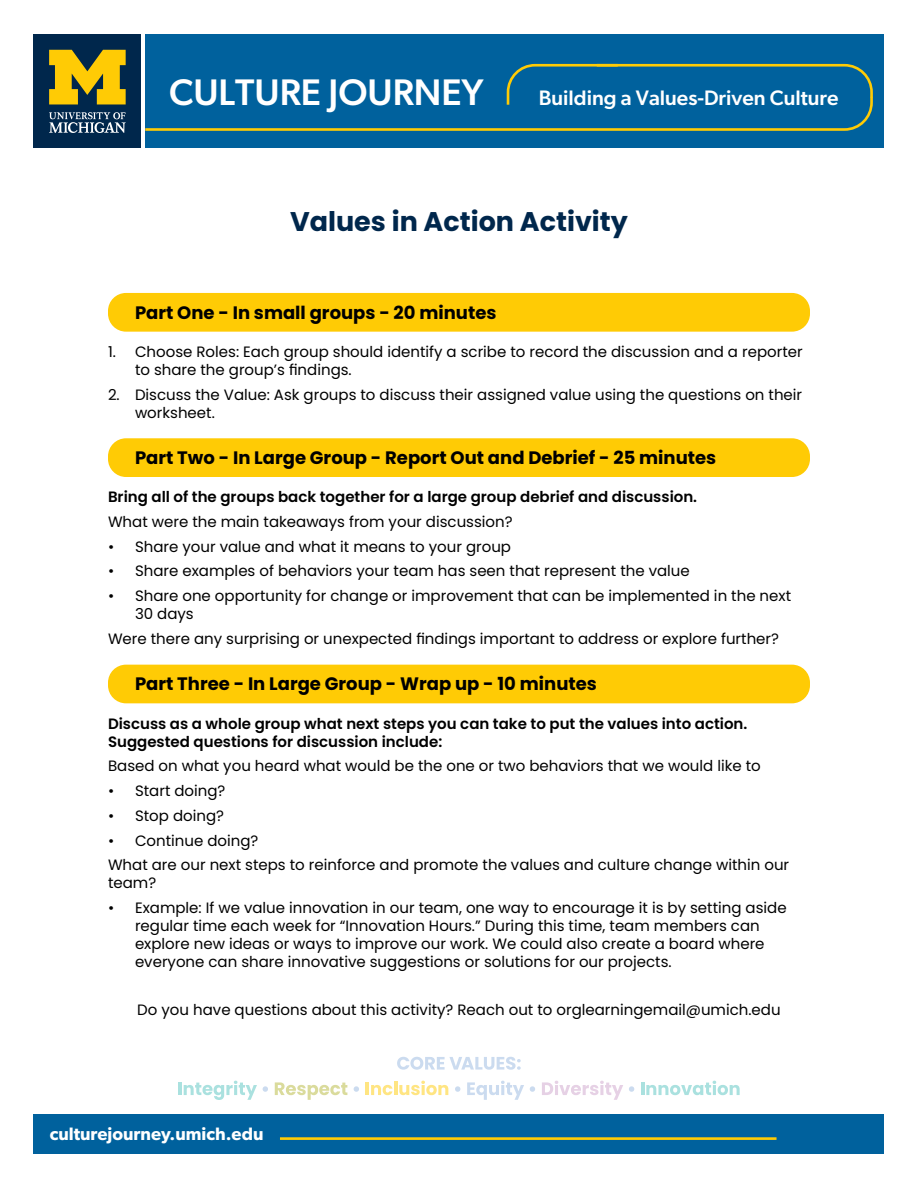
<style>
.page{position:relative;width:918px;height:1188px;background:#fff}
.page>*{position:absolute;margin:0;border:0;box-sizing:border-box;transform-origin:0 0}
.t1{font:500 37.05px "Gibson";color:#fff}
.t2{font:700 27px "Poppins";color:#00274c}
.t3{font:500 21px "Gibson";color:#fff}
.t4{font:700 18px "Poppins";color:#000}
.t5{font:600 18px "Gibson";color:#fff}
.t6{font:15px/18px "Poppins";color:#000}
.t7{font:600 15px/18px "Poppins";color:#000}
</style>
<div class="page">
<div style="left:145px;top:34px;width:739px;height:114px;background:#00619d"></div>
<div style="left:34px;top:1115px;width:850px;height:39px;background:#00619d"></div>
<div style="left:34px;top:34px;width:107px;height:114px;background:#00274c"></div>
<svg style="left:49px;top:50px;width:77px;height:54px"></svg>
<svg style="left:49px;top:112px;width:77px;height:21px"></svg>
<svg style="left:145px;top:63px;width:728px;height:68px"></svg>
<hr style="left:280px;top:1137px;width:497px;height:3px;background:#ffcb05">
<svg style="left:397px;top:1057px;width:124px;height:13px"></svg>
<svg style="left:178px;top:1081px;width:79px;height:19px"></svg>
<svg style="left:263px;top:1086px;width:5px;height:6px"></svg>
<svg style="left:275px;top:1082px;width:72px;height:18px"></svg>
<svg style="left:354px;top:1086px;width:5px;height:6px"></svg>
<svg style="left:366px;top:1081px;width:82px;height:14px"></svg>
<svg style="left:455px;top:1086px;width:5px;height:6px"></svg>
<svg style="left:467px;top:1081px;width:57px;height:19px"></svg>
<svg style="left:530px;top:1086px;width:5px;height:6px"></svg>
<svg style="left:542px;top:1081px;width:81px;height:19px"></svg>
<svg style="left:629px;top:1086px;width:5px;height:6px"></svg>
<svg style="left:641px;top:1081px;width:99px;height:14px"></svg>
<div style="left:108px;top:293px;width:702px;height:39px;background:#ffcb05;border-radius:18px"></div>
<div style="left:108px;top:438px;width:702px;height:39px;background:#ffcb05;border-radius:18px"></div>
<div style="left:108px;top:665px;width:702px;height:38px;background:#ffcb05;border-radius:18px"></div>
<h1 class="t1" style="left:169px;top:70px;width:316px">CULTURE JOURNEY</h1>
<h3 class="t3" style="left:539px;top:85px;width:301px">Building a Values-Driven Culture</h3>
<h2 class="t2" style="left:290px;top:206px;width:339px">Values in Action Activity</h2>
<p class="t4" style="left:135px;top:302px;width:363px">Part One - In small groups - 20 minutes</p>
<p class="t6" style="left:135px;top:343px;width:669px;text-indent:-27px">1. Choose Roles: Each group should identify a scribe to record the discussion and a reporter to share the group’s findings.</p>
<p class="t6" style="left:135px;top:385px;width:669px;text-indent:-27px">2. Discuss the Value: Ask groups to discuss their assigned value using the questions on their worksheet.</p>
<p class="t4" style="left:135px;top:447px;width:583px">Part Two - In Large Group - Report Out and Debrief - 25 minutes</p>
<p class="t7" style="left:108px;top:488px;width:591px">Bring all of the groups back together for a large group debrief and discussion.</p>
<p class="t6" style="left:108px;top:513px;width:406px">What were the main takeaways from your discussion?</p>
<p class="t6" style="left:108px;top:538px;width:405px">• Share your value and what it means to your group</p>
<p class="t6" style="left:108px;top:562px;width:583px">• Share examples of behaviors your team has seen that represent the value</p>
<p class="t6" style="left:135px;top:587px;width:658px;text-indent:-27px">• Share one opportunity for change or improvement that can be implemented in the next<br>30 days</p>
<p class="t6" style="left:108px;top:630px;width:673px">Were there any surprising or unexpected findings important to address or explore further?</p>
<p class="t4" style="left:135px;top:674px;width:463px">Part Three - In Large Group - Wrap up - 10 minutes</p>
<p class="t7" style="left:108px;top:714px;width:641px">Discuss as a whole group what next steps you can take to put the values into action.<br>Suggested questions for discussion include:</p>
<p class="t6" style="left:108px;top:757px;width:654px">Based on what you heard what would be the one or two behaviors that we would like to</p>
<p class="t6" style="left:108px;top:782px;width:119px">• Start doing?</p>
<p class="t6" style="left:108px;top:807px;width:118px">• Stop doing?</p>
<p class="t6" style="left:108px;top:828px;width:683px;line-height:24.8px">• Continue doing?<br>What are our next steps to reinforce and promote the values and culture change within our</p>
<p class="t6" style="left:108px;top:874px;width:50px">team?</p>
<p class="t6" style="left:135px;top:899px;width:653px;text-indent:-27px">• Example: If we value innovation in our team, one way to encourage it is by setting aside regular time each week for “Innovation Hours.” During this time, team members can explore new ideas or ways to improve our work. We could also create a board where everyone can share innovative suggestions or solutions for our projects.</p>
<p class="t6" style="left:137px;top:1001px;width:645px">Do you have questions about this activity? Reach out to orglearningemail@umich.edu</p>
<p class="t5" style="left:50px;top:1123px;width:215px">culturejourney.umich.edu</p>
</div>
